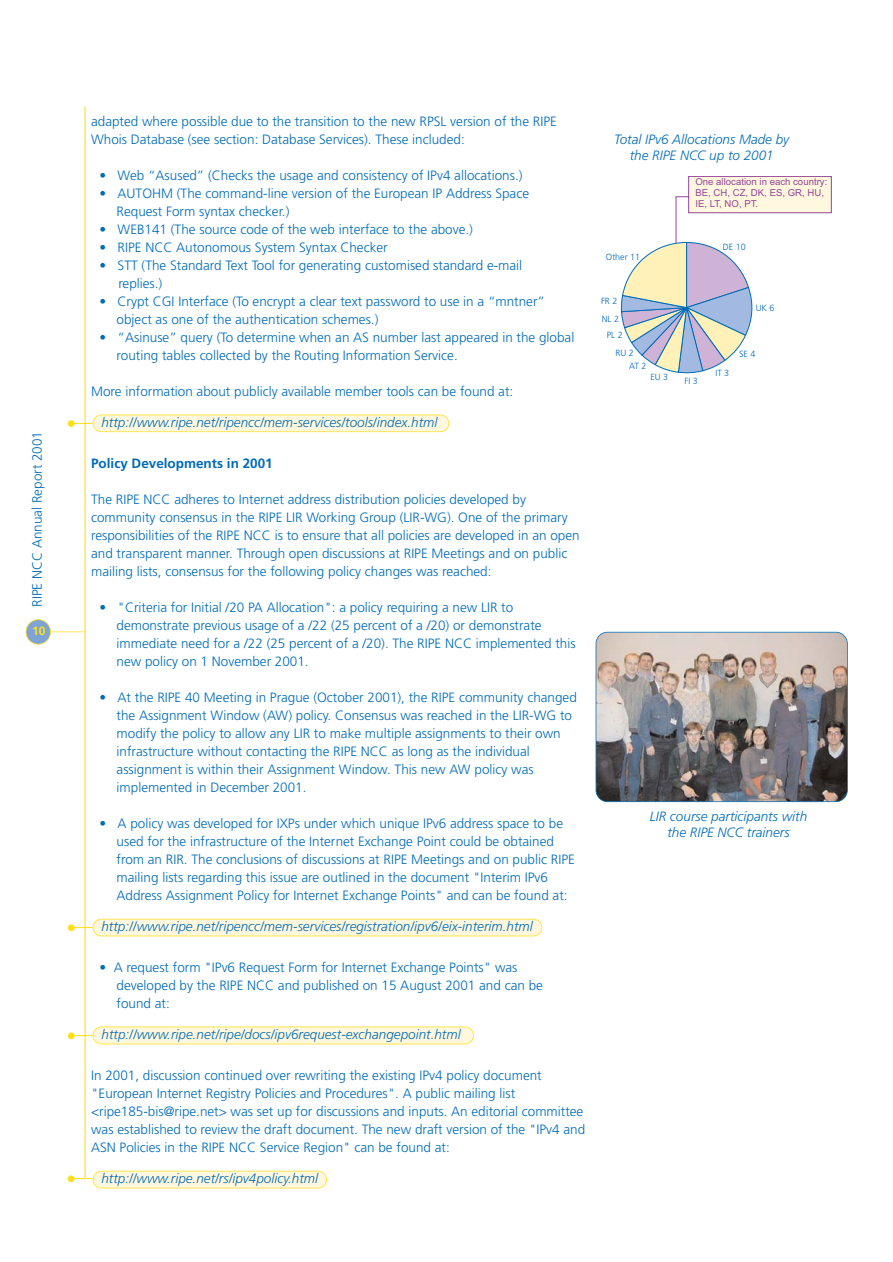
<style>
.page{position:relative;width:893px;height:1262px;background:#fff}
.page>*{position:absolute;margin:0;border:0;box-sizing:border-box;transform-origin:0 0}
.t1{font:300 13.5px/18px "Frutiger";color:#006bb6}
.t2{font:italic 300 13.5px/16.2px "Frutiger";color:#006bb6;text-align:center}
.t3{font:700 13.5px "Frutiger";color:#006bb6}
.t4{font:700 12px "Frutiger";color:#ffdf1b}
.t5{font:9.6px/10.8px "Arial";color:#95459a}
.t6{font:300 9px/18.1px "Frutiger";color:#006bb6}
</style>
<div class="page">
<div style="left:93px;top:1171px;width:233px;height:17px;background:#fff8de;border-radius:8px"></div>
<div style="left:93px;top:1170px;width:234px;height:18px;border:2px solid #ffdf1b;border-radius:9px"></div>
<div style="left:93px;top:1027px;width:380px;height:17px;background:#fff8de;border-radius:9px"></div>
<div style="left:93px;top:1026px;width:381px;height:18px;border:2px solid #ffdf1b;border-radius:9px"></div>
<div style="left:93px;top:919px;width:449px;height:17px;background:#fff8de;border-radius:8px"></div>
<div style="left:93px;top:918px;width:449px;height:18px;border:2px solid #ffdf1b;border-radius:9px"></div>
<div style="left:93px;top:415px;width:356px;height:17px;background:#fff8de;border-radius:8px"></div>
<div style="left:93px;top:414px;width:356px;height:18px;border:2px solid #ffdf1b;border-radius:9px"></div>
<hr style="left:84px;top:106px;width:2px;height:1072px;background:#ffe55d">
<div style="left:26px;top:619px;width:25px;height:25px;background:#7ea3d5;border-radius:50%"></div>
<div style="left:26px;top:619px;width:25px;height:25px;border:2px solid #ffdf1b;border-radius:50%"></div>
<hr style="left:52px;top:631px;width:34px;height:1px;background:#ffe55d">
<svg style="left:621px;top:176px;width:210px;height:197px"></svg>
<svg style="left:75px;top:423px;width:17px;height:1px"></svg>
<div style="left:68px;top:420px;width:7px;height:7px;background:#ffdf1b;border-radius:50%"></div>
<svg style="left:74px;top:1178px;width:18px;height:1px"></svg>
<div style="left:68px;top:1175px;width:6px;height:7px;background:#ffdf1b;border-radius:50%"></div>
<svg style="left:75px;top:927px;width:18px;height:1px"></svg>
<div style="left:68px;top:924px;width:7px;height:7px;background:#ffdf1b;border-radius:50%"></div>
<svg style="left:75px;top:1035px;width:18px;height:1px"></svg>
<div style="left:68px;top:1032px;width:7px;height:7px;background:#ffdf1b;border-radius:50%"></div>
<img style="left:596px;top:632px;width:251px;height:169px;border-radius:12px">
<div style="left:595px;top:632px;width:252px;height:170px;border:2px solid #006bb6;border-radius:12px"></div>
<p class="t1" style="left:29px;top:607px;width:177px;rotate:-90deg">RIPE NCC Annual Report 2001</p>
<p class="t4" style="left:32px;top:626px;width:15px">10</p>
<p class="t1" style="left:91px;top:113px;width:467px">adapted where possible due to the transition to the new RPSL version of the RIPE<br>Whois Database (see section: Database Services). These included:</p>
<p class="t1" style="left:100px;top:167px;width:424px">• Web “Asused” (Checks the usage and consistency of IPv4 allocations.)</p>
<p class="t1" style="left:117px;top:185px;width:414px;text-indent:-17px">• AUTOHM (The command-line version of the European IP Address Space<br>Request Form syntax checker.)</p>
<p class="t1" style="left:100px;top:221px;width:375px">• WEB141 (The source code of the web interface to the above.)</p>
<p class="t1" style="left:100px;top:239px;width:289px">• RIPE NCC Autonomous System Syntax Checker</p>
<p class="t1" style="left:118px;top:257px;width:405px;text-indent:-19px">• STT (The Standard Text Tool for generating customised standard e-mail replies.)</p>
<p class="t1" style="left:117px;top:293px;width:430px;text-indent:-17px">• Crypt CGI Interface (To encrypt a clear text password to use in a “mntner” object as one of the authentication schemes.)</p>
<p class="t1" style="left:117px;top:329px;width:459px;text-indent:-17px">• “Asinuse” query (To determine when an AS number last appeared in the global routing tables collected by the Routing Information Service.</p>
<p class="t1" style="left:91px;top:383px;width:423px">More information about publicly available member tools can be found at:</p>
<p class="t2" style="left:101px;top:415px;width:337px">http://www.ripe.net/ripencc/mem-services/tools/index.html</p>
<p class="t3" style="left:91px;top:458px;width:183px">Policy Developments in 2001</p>
<p class="t1" style="left:91px;top:491px;width:490px">The RIPE NCC adheres to Internet address distribution policies developed by community consensus in the RIPE LIR Working Group (LIR-WG). One of the primary responsibilities of the RIPE NCC is to ensure that all policies are developed in an open and transparent manner. Through open discussions at RIPE Meetings and on public mailing lists, consensus for the following policy changes was reached:</p>
<p class="t1" style="left:117px;top:599px;width:460px;text-indent:-17px">• "Criteria for Initial /20 PA Allocation": a policy requiring a new LIR to demonstrate previous usage of a /22 (25 percent of a /20) or demonstrate immediate need for a /22 (25 percent of a /20). The RIPE NCC implemented this new policy on 1 November 2001.</p>
<p class="t1" style="left:117px;top:689px;width:462px;text-indent:-17px">• At the RIPE 40 Meeting in Prague (October 2001), the RIPE community changed the Assignment Window (AW) policy. Consensus was reached in the LIR-WG to modify the policy to allow any LIR to make multiple assignments to their own infrastructure without contacting the RIPE NCC as long as the individual assignment is within their Assignment Window. This new AW policy was implemented in December 2001.</p>
<p class="t1" style="left:117px;top:815px;width:460px;text-indent:-17px">• A policy was developed for IXPs under which unique IPv6 address space to be used for the infrastructure of the Internet Exchange Point could be obtained from an RIR. The conclusions of discussions at RIPE Meetings and on public RIPE mailing lists regarding this issue are outlined in the document "Interim IPv6<br>Address Assignment Policy for Internet Exchange Points" and can be found at:</p>
<p class="t2" style="left:101px;top:919px;width:433px">http://www.ripe.net/ripencc/mem-services/registration/ipv6/eix-interim.html</p>
<p class="t1" style="left:117px;top:959px;width:428px;text-indent:-17px">• A request form "IPv6 Request Form for Internet Exchange Points" was developed by the RIPE NCC and published on 15 August 2001 and can be found at:</p>
<p class="t2" style="left:101px;top:1027px;width:360px">http://www.ripe.net/ripe/docs/ipv6request-exchangepoint.html</p>
<p class="t1" style="left:91px;top:1067px;width:495px">In 2001, discussion continued over rewriting the existing IPv4 policy document "European Internet Registry Policies and Procedures". A public mailing list &lt;ripe185-bis@ripe.net&gt; was set up for discussions and inputs. An editorial committee was established to review the draft document. The new draft version of the "IPv4 and ASN Policies in the RIPE NCC Service Region" can be found at:</p>
<p class="t2" style="left:101px;top:1171px;width:218px">http://www.ripe.net/rs/ipv4policy.html</p>
<p class="t2" style="left:614px;top:132px;width:176px">Total IPv6 Allocations Made by the RIPE NCC up to 2001</p>
<p class="t5" style="left:695px;top:177px;width:133px">One allocation in each country:<br>BE, CH, CZ, DK, ES, GR, HU,<br>IE, LT, NO, PT.</p>
<p class="t6" style="left:606px;top:249px;width:36px">Other 11</p>
<p class="t6" style="left:601px;top:292px;width:20px">FR 2<br>NL 2</p>
<p class="t6" style="left:615px;top:327px;width:20px;text-indent:-9px">PL 2<br>RU 2</p>
<p class="t6" style="left:629px;top:357px;width:19px">AT 2</p>
<p class="t6" style="left:650px;top:368px;width:19px">EU 3</p>
<p class="t6" style="left:684px;top:372px;width:15px">FI 3</p>
<p class="t6" style="left:722px;top:238px;width:24px">DE 10</p>
<p class="t6" style="left:755px;top:299px;width:20px">UK 6</p>
<p class="t6" style="left:715px;top:365px;width:15px">IT 3</p>
<p class="t6" style="left:739px;top:346px;width:18px">SE 4</p>
<p class="t2" style="left:649px;top:809px;width:159px">LIR course participants with the RIPE NCC trainers</p>
</div>
